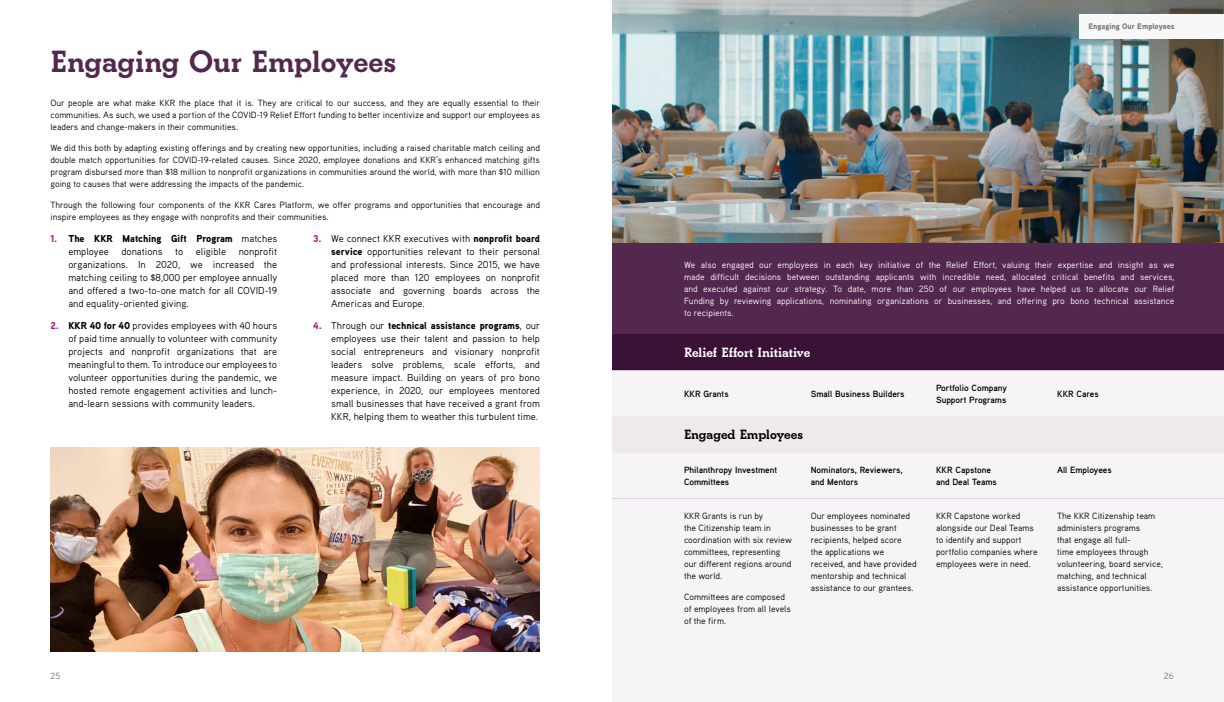
<style>
.page{position:relative;width:1224px;height:702px;background:#fff}
.page>*{position:absolute;margin:0;border:0;box-sizing:border-box;transform-origin:0 0}
.t1{font:700 32px "Beton";color:#53284f}
.t2{font:700 14px "Beton";color:#fff}
.t3{font:700 14px "Beton";color:#000}
.t4{font:10px/13px "Aaux Pro OT";color:#000;text-align:justify}
.t5{font:900 10px/13px "Aaux Pro OT";color:#000}
.t6{font:9px/12px "Aaux Pro OT";color:#000}
.t7{font:9px/12px "Aaux Pro OT";color:#fff;text-align:justify}
.t8{font:700 9px/12px "Aaux Pro OT";color:#000}
.t9{font:9px "Aaux Pro OT";color:#757679}
.t10{font:900 8px "Aaux Pro OT";color:#757679}
.s1{color:#a1238f}
.s2{font-weight:400}
.s3{font-weight:900;color:#a1238f}
.s4{font-weight:900}
</style>
<div class="page">
<div style="left:612px;top:334px;width:612px;height:368px;background:#f6f4f6"></div>
<div style="left:612px;top:334px;width:612px;height:36px;background:#391236"></div>
<svg style="left:612px;top:370px;width:612px;height:1px"></svg>
<div style="left:612px;top:416px;width:612px;height:37px;background:#eee9ed"></div>
<hr style="left:612px;top:498px;width:192px;height:1px;background:#ddd4dc">
<hr style="left:804px;top:498px;width:125px;height:1px;background:#ddd4dc">
<hr style="left:929px;top:498px;width:121px;height:1px;background:#ddd4dc">
<hr style="left:1050px;top:498px;width:174px;height:1px;background:#ddd4dc">
<img style="left:612px;top:0;width:612px;height:243px">
<div style="left:1079px;top:14px;width:145px;height:24px;background:#f8f8f8"></div>
<img style="left:50px;top:447px;width:490px;height:205px">
<div style="left:612px;top:243px;width:612px;height:91px;background:#53284f"></div>
<h1 class="t1" style="left:50px;top:43px;width:348px">Engaging Our Employees</h1>
<p class="t6" style="left:50px;top:97px;width:491px;text-align:justify">Our people are what make KKR the place that it is. They are critical to our success, and they are equally essential to their communities. As such, we used a portion of the COVID-19 Relief Effort funding to better incentivize and support our employees as leaders and change-makers in their communities.</p>
<p class="t6" style="left:50px;top:142px;width:491px;text-align:justify">We did this both by adapting existing offerings and by creating new opportunities, including a raised charitable match ceiling and double match opportunities for COVID-19-related causes. Since 2020, employee donations and KKR’s enhanced matching gifts program disbursed more than $18 million to nonprofit organizations in communities around the world, with more than $10 million going to causes that were addressing the impacts of the pandemic.</p>
<p class="t6" style="left:50px;top:199px;width:491px">Through the following four components of the KKR Cares Platform, we offer programs and opportunities that encourage and inspire employees as they engage with nonprofits and their communities.</p>
<p class="t5" style="left:68px;top:232px;width:210px;text-indent:-18px"><span class="s1">1.</span> The KKR Matching Gift Program <span class="s2">matches employee</span></p>
<p class="t4" style="left:331px;top:232px;width:210px;text-indent:-18px"><span class="s3">3.</span> We connect KKR executives with <span class="s4">nonprofit board service</span> opportunities relevant to their personal and professional interests. Since 2015, we have placed more than 120 employees on nonprofit associate and governing boards across the Americas and Europe.</p>
<p class="t4" style="left:331px;top:319px;width:210px;text-indent:-18px"><span class="s3">4.</span> Through our <span class="s4">technical assistance programs</span>, our employees use their talent and passion to help social entrepreneurs and visionary nonprofit leaders solve problems, scale efforts, and measure impact. Building on years of pro bono experience, in 2020, our employees mentored small businesses that have received a grant from KKR, helping them to weather this turbulent time.</p>
<p class="t4" style="left:68px;top:245px;width:210px;text-indent:170px">nonprofit organizations. In 2020, we increased the matching ceiling to $8,000 per employee annually and offered a two-to-one match for all COVID-19 and equality-oriented giving.</p>
<p class="t4" style="left:68px;top:319px;width:210px;text-indent:-18px"><span class="s3">2.</span> <span class="s4">KKR 40 for 40</span> provides employees with 40 hours of paid time annually to volunteer with community projects and nonprofit organizations that are meaningful to them. To introduce our employees to volunteer opportunities during the pandemic, we hosted remote engagement activities and lunch&shy;and-learn sessions with community leaders.</p>
<p class="t4" style="left:121px;top:245px;width:63px">donations to</p>
<p class="t4" style="left:196px;top:245px;width:32px">eligible</p>
<p class="t10" style="left:1088px;top:21px;width:88px">Engaging Our Employees</p>
<p class="t7" style="left:684px;top:258px;width:492px">We also engaged our employees in each key initiative of the Relief Effort, valuing their expertise and insight as we made difficult decisions between outstanding applicants with incredible need, allocated critical benefits and services, and executed against our strategy. To date, more than 250 of our employees have helped us to allocate our Relief Funding by reviewing applications, nominating organizations or businesses, and offering pro bono technical assistance to recipients.</p>
<h2 class="t2" style="left:684px;top:344px;width:128px">Relief Effort Initiative</h2>
<p class="t8" style="left:684px;top:387px;width:46px">KKR Grants</p>
<p class="t8" style="left:811px;top:387px;width:95px">Small Business Builders</p>
<p class="t8" style="left:936px;top:381px;width:73px">Portfolio Company<br>Support Programs</p>
<p class="t8" style="left:1057px;top:387px;width:43px">KKR Cares</p>
<h2 class="t3" style="left:684px;top:426px;width:121px">Engaged Employees</h2>
<p class="t8" style="left:684px;top:464px;width:95px">Philanthropy Investment<br>Committees</p>
<p class="t8" style="left:811px;top:464px;width:93px">Nominators, Reviewers, and Mentors</p>
<p class="t8" style="left:936px;top:464px;width:62px">KKR Capstone and Deal Teams</p>
<p class="t8" style="left:1057px;top:464px;width:56px">All Employees</p>
<p class="t6" style="left:684px;top:510px;width:109px">KKR Grants is run by<br>the Citizenship team in coordination with six review committees, representing our different regions around the world.</p>
<p class="t6" style="left:684px;top:591px;width:108px">Committees are composed of employees from all levels of the firm.</p>
<p class="t6" style="left:811px;top:510px;width:107px">Our employees nominated businesses to be grant recipients, helped score<br>the applications we received, and have provided mentorship and technical assistance to our grantees.</p>
<p class="t6" style="left:936px;top:510px;width:103px">KKR Capstone worked alongside our Deal Teams to identify and support portfolio companies where employees were in need.</p>
<p class="t6" style="left:1057px;top:510px;width:108px">The KKR Citizenship team administers programs<br>that engage all full-<br>time employees through volunteering, board service, matching, and technical assistance opportunities.</p>
<p class="t9" style="left:50px;top:670px;width:11px">25</p>
<p class="t9" style="left:1164px;top:670px;width:11px">26</p>
</div>
